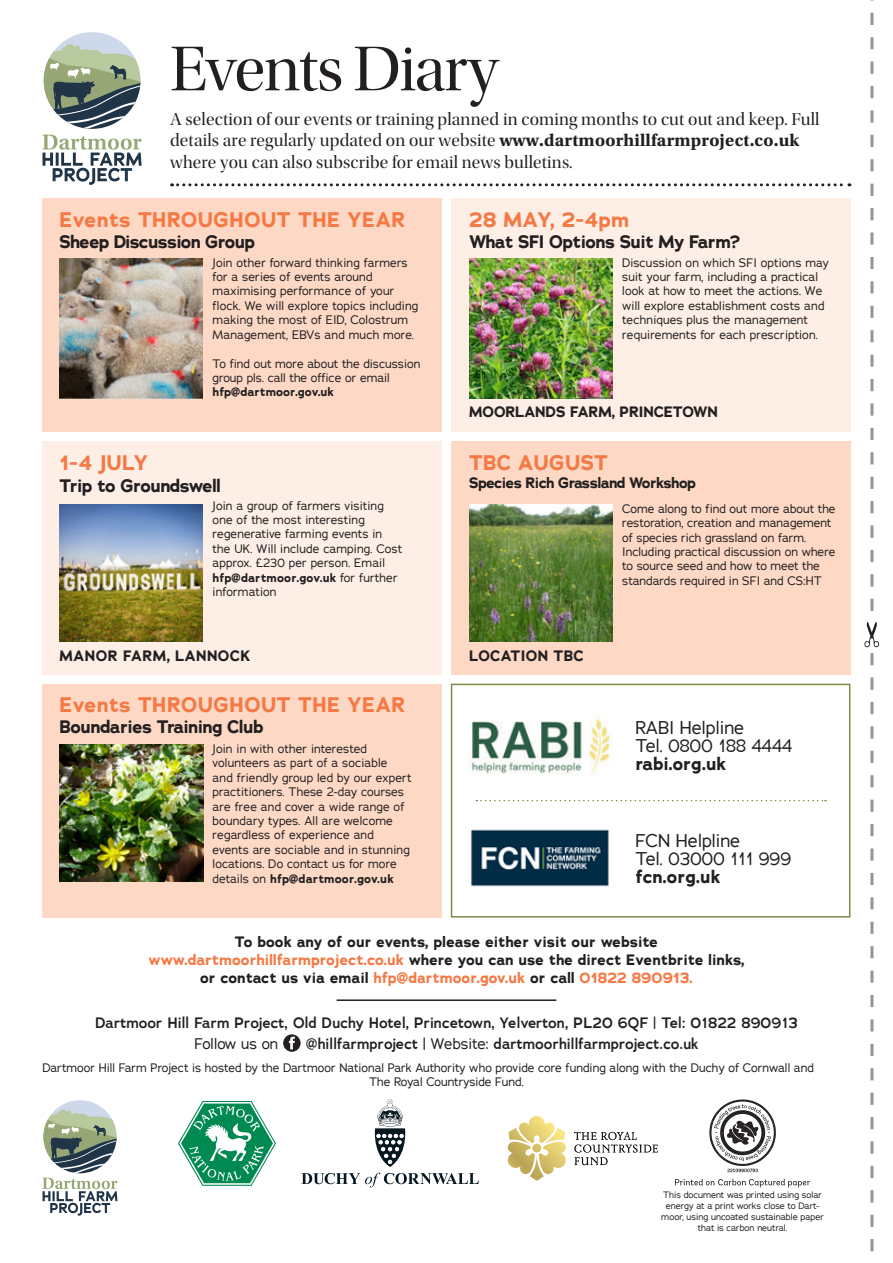
<style>
.page{position:relative;width:893px;height:1263px;background:#fff}
.page>*{position:absolute;margin:0;border:0;box-sizing:border-box;transform-origin:0 0}
.t1{font:66px "Utopia Std Disp";letter-spacing:-.02em;color:#231f20}
.t2{font:700 21px "Adrianna";letter-spacing:.025em;color:#f47945}
.t3{font:18px/21.6px "Utopia Std Disp";letter-spacing:.01em;color:#231f20}
.t4{font:700 18px "Adrianna";letter-spacing:-.03em;color:#231f20}
.t5{font:18px "Adrianna";color:#231f20}
.t6{font:700 18px "Adrianna";color:#231f20}
.t7{font:700 15px "Adrianna";color:#231f20}
.t8{font:600 15px "Adrianna";color:#231f20}
.t9{font:700 15px "Adrianna";color:#f47945}
.t10{font:700 15px "Adrianna";letter-spacing:.025em;color:#231f20}
.t11{font:700 15px "Adrianna";letter-spacing:-.04em;color:#231f20}
.t12{font:15px "Adrianna";color:#231f20}
.t13{font:12px/14.4px "Adrianna";color:#231f20}
.t14{font:700 12px "Adrianna";color:#231f20}
.t15{font:9px/10.8px "Adrianna";color:#231f20;text-align:center}
.s1{font-family:"Utopia Std";font-weight:700}
.s2{font-weight:700}
.s3{color:#f47945}
.s4{color:#231f20}
.s5{font-weight:400}
</style>
<div class="page">
<div style="left:43px;top:198px;width:399px;height:234px;background:#fdd9c5"></div>
<div style="left:43px;top:684px;width:399px;height:233px;background:#fdd9c5"></div>
<div style="left:43px;top:441px;width:399px;height:234px;background:#fdefe5"></div>
<div style="left:451px;top:441px;width:399px;height:234px;background:#fdd9c5"></div>
<div style="left:451px;top:684px;width:399px;height:233px;background:#fff;border:2px solid #818744"></div>
<div style="left:451px;top:198px;width:399px;height:234px;background:#fdefe5"></div>
<img style="left:60px;top:259px;width:143px;height:139px">
<img style="left:469px;top:259px;width:143px;height:139px">
<img style="left:469px;top:505px;width:143px;height:136px">
<img style="left:60px;top:505px;width:143px;height:136px">
<img style="left:60px;top:745px;width:143px;height:136px">
<img style="left:470px;top:718px;width:140px;height:57px">
<img style="left:471px;top:829px;width:138px;height:58px">
<svg style="left:476px;top:800px;width:350px;height:1px"></svg>
<svg style="left:172px;top:183px;width:678px;height:3px"></svg>
<svg style="left:870px;top:653px;width:3px;height:599px"></svg>
<svg style="left:870px;top:0;width:3px;height:611px"></svg>
<svg style="left:864px;top:622px;width:15px;height:25px"></svg>
<svg style="left:283px;top:1034px;width:18px;height:18px"></svg>
<svg style="left:508px;top:1116px;width:58px;height:65px"></svg>
<svg style="left:574px;top:1132px;width:84px;height:33px"></svg>
<svg style="left:178px;top:1101px;width:98px;height:85px"></svg>
<svg style="left:374px;top:1099px;width:32px;height:68px"></svg>
<svg style="left:301px;top:1173px;width:178px;height:14px"></svg>
<svg style="left:709px;top:1099px;width:67px;height:73px"></svg>
<svg style="left:675px;top:1179px;width:135px;height:8px"></svg>
<svg style="left:56px;top:1100px;width:48px;height:9px"></svg>
<svg style="left:43px;top:1109px;width:74px;height:107px"></svg>
<hr style="left:337px;top:999px;width:219px;height:2px;background:#231f20">
<svg style="left:43px;top:135px;width:99px;height:50px"></svg>
<svg style="left:61px;top:32px;width:62px;height:12px"></svg>
<svg style="left:44px;top:44px;width:96px;height:85px"></svg>
<p class="t1" style="left:170px;top:34px;width:330px">Events Diary</p>
<p class="t3" style="left:170px;top:109px;width:651px">A selection of our events or training planned in coming months to cut out and keep. Full details are regularly updated on our website <span class="s1">www.dartmoorhillfarmproject.co.uk </span>where you can also subscribe for email news bulletins.</p>
<p class="t2" style="left:60px;top:205px;width:347px">Events THROUGHOUT THE YEAR</p>
<p class="t4" style="left:60px;top:230px;width:197px">Sheep Discussion Group</p>
<p class="t13" style="left:213px;top:255px;width:207px">Join other forward thinking farmers for a series of events around maximising performance of your flock. We will explore topics including making the most of EID, Colostrum Management, EBVs and much more.</p>
<p class="t13" style="left:213px;top:356px;width:209px">To find out more about the discussion group pls. call the office or email</p>
<p class="t14" style="left:213px;top:384px;width:123px">hfp@dartmoor.gov.uk</p>
<p class="t2" style="left:60px;top:449px;width:90px">1-4 JULY</p>
<p class="t4" style="left:60px;top:473px;width:163px">Trip to Groundswell</p>
<p class="t13" style="left:213px;top:498px;width:191px">Join a group of farmers visiting one of the most interesting regenerative farming events in the UK. Will include camping. Cost approx. £230 per person. Email <span class="s2">hfp@dartmoor.gov.uk</span> for further information</p>
<p class="t10" style="left:60px;top:646px;width:192px">MANOR FARM, LANNOCK</p>
<p class="t2" style="left:60px;top:690px;width:347px">Events THROUGHOUT THE YEAR</p>
<p class="t4" style="left:60px;top:715px;width:205px">Boundaries Training Club</p>
<p class="t13" style="left:213px;top:741px;width:200px">Join in with other interested volunteers as part of a sociable<br>and friendly group led by our expert practitioners. These 2-day courses are free and cover a wide range of boundary types. All are welcome regardless of experience and events are sociable and in stunning locations. Do contact us for more details on <span class="s2">hfp@dartmoor.gov.uk</span></p>
<p class="t2" style="left:469px;top:205px;width:161px">28 MAY, 2-4pm</p>
<p class="t4" style="left:469px;top:230px;width:273px">What SFI Options Suit My Farm?</p>
<p class="t13" style="left:622px;top:255px;width:208px">Discussion on which SFI options may suit your farm, including a practical look at how to meet the actions. We will explore establishment costs and techniques plus the management requirements for each prescription.</p>
<p class="t7" style="left:469px;top:402px;width:250px">MOORLANDS FARM, PRINCETOWN</p>
<p class="t2" style="left:469px;top:449px;width:140px">TBC AUGUST</p>
<p class="t11" style="left:469px;top:473px;width:228px">Species Rich Grassland Workshop</p>
<p class="t10" style="left:469px;top:646px;width:116px">LOCATION TBC</p>
<p class="t13" style="left:622px;top:501px;width:215px">Come along to find out more about the restoration, creation and management of species rich grassland on farm.<br>Including practical discussion on where to source seed and how to meet the standards required in SFI and CS:HT</p>
<p class="t5" style="left:635px;top:716px;width:110px">RABI Helpline</p>
<p class="t5" style="left:635px;top:734px;width:159px">Tel. 0800 188 4444</p>
<p class="t6" style="left:635px;top:752px;width:92px">rabi.org.uk</p>
<p class="t5" style="left:635px;top:829px;width:106px">FCN Helpline</p>
<p class="t5" style="left:635px;top:847px;width:158px">Tel. 03000 111 999</p>
<p class="t4" style="left:635px;top:864px;width:86px">fcn.org.uk</p>
<p class="t7" style="left:235px;top:932px;width:425px">To book any of our events, please either visit our website</p>
<p class="t7" style="left:149px;top:950px;width:597px"><span class="s3">www.dartmoorhillfarmproject.co.uk</span> where you can use the direct Eventbrite links,</p>
<p class="t9" style="left:200px;top:968px;width:494px"><span class="s4">or contact us via email</span> hfp@dartmoor.gov.uk <span class="s4">or call</span> 01822 890913.</p>
<p class="t8" style="left:95px;top:1013px;width:704px">Dartmoor Hill Farm Project, Old Duchy Hotel, Princetown, Yelverton, PL20 6QF | Tel: 01822 890913</p>
<p class="t12" style="left:194px;top:1034px;width:86px">Follow us on</p>
<p class="t8" style="left:306px;top:1034px;width:394px">@hillfarmproject | <span class="s5">Website:</span> dartmoorhillfarmproject.co.uk</p>
<p class="t13" style="left:369px;top:1060px;width:446px;text-indent:-327px">Dartmoor Hill Farm Project is hosted by the Dartmoor National Park Authority who provide core funding along with the Duchy of Cornwall and<br>The Royal Countryside Fund.</p>
<p class="t15" style="left:661px;top:1189px;width:164px">This document was printed using solar energy at a print works close to Dart&shy;moor, using uncoated sustainable paper that is carbon neutral.</p>
</div>
